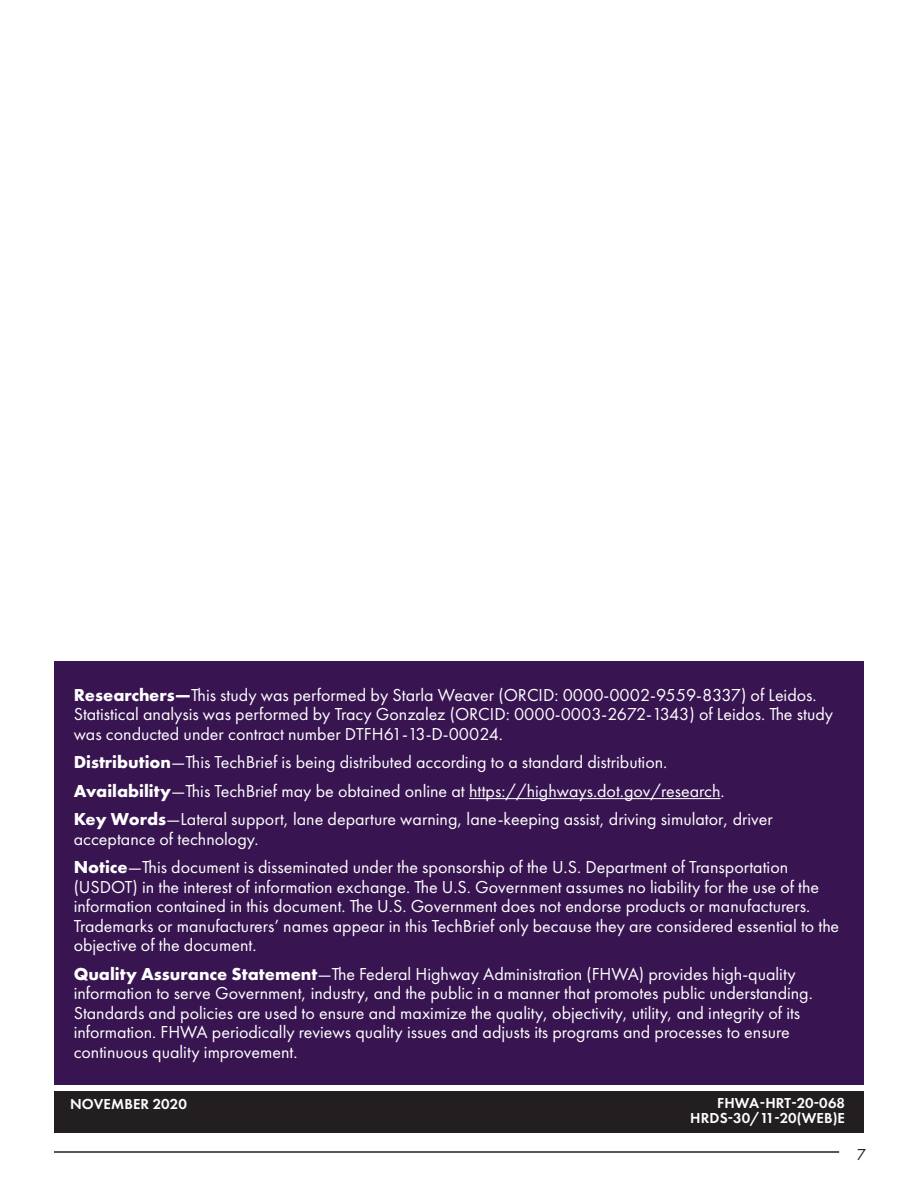
<style>
.page{position:relative;width:918px;height:1188px;background:#fff}
.page>*{position:absolute;margin:0;border:0;box-sizing:border-box;transform-origin:0 0}
.t1{font:18px/19.5px "Futura PT";color:#fff}
.t2{font:16.5px "Futura PT";color:#231f20}
.t3{font:600 15px "Futura PT";letter-spacing:.01em;color:#fff}
.s1{font-weight:700}
</style>
<div class="page">
<hr style="left:54px;top:1151px;width:785px;height:2px;background:#231f20">
<div style="left:54px;top:662px;width:810px;height:423px;background:#381451"></div>
<svg style="left:54px;top:1132px;width:810px;height:1px"></svg>
<div style="left:54px;top:1091px;width:810px;height:41px;background:#231f20"></div>
<hr style="left:469px;top:798px;width:251px;height:1px;background:#fff">
<p class="t1" style="left:74px;top:685px;width:761px"><span class="s1">Researchers—</span>This study was performed by Starla Weaver (ORCID: 0000-0002-9559-8337) of Leidos.<br>Statistical analysis was performed by Tracy Gonzalez (ORCID: 0000-0003-2672-1343) of Leidos. The study was conducted under contract number DTFH61-13-D-00024.</p>
<p class="t1" style="left:74px;top:752px;width:595px"><span class="s1">Distribution</span>—This TechBrief is being distributed according to a standard distribution.</p>
<p class="t1" style="left:74px;top:781px;width:652px"><span class="s1">Availability</span>—This TechBrief may be obtained online at https://highways.dot.gov/research.</p>
<p class="t1" style="left:74px;top:809px;width:701px"><span class="s1">Key Words</span>—Lateral support, lane departure warning, lane-keeping assist, driving simulator, driver acceptance of technology.</p>
<p class="t1" style="left:74px;top:857px;width:767px"><span class="s1">Notice</span>—This document is disseminated under the sponsorship of the U.S. Department of Transportation (USDOT) in the interest of information exchange. The U.S. Government assumes no liability for the use of the information contained in this document. The U.S. Government does not endorse products or manufacturers.<br>Trademarks or manufacturers’ names appear in this TechBrief only because they are considered essential to the objective of the document.</p>
<p class="t1" style="left:74px;top:964px;width:741px"><span class="s1">Quality Assurance Statement</span>—The Federal Highway Administration (FHWA) provides high-quality information to serve Government, industry, and the public in a manner that promotes public understanding.<br>Standards and policies are used to ensure and maximize the quality, objectivity, utility, and integrity of its information. FHWA periodically reviews quality issues and adjusts its programs and processes to ensure continuous quality improvement.</p>
<p class="t3" style="left:70px;top:1095px;width:118px">NOVEMBER 2020</p>
<p class="t3" style="left:717px;top:1093px;width:129px">FHWA-HRT-20-068</p>
<p class="t3" style="left:690px;top:1108px;width:156px">HRDS-30/11-20(WEB)E</p>
<p class="t2" style="left:857px;top:1145px;width:11px">7</p>
</div>
